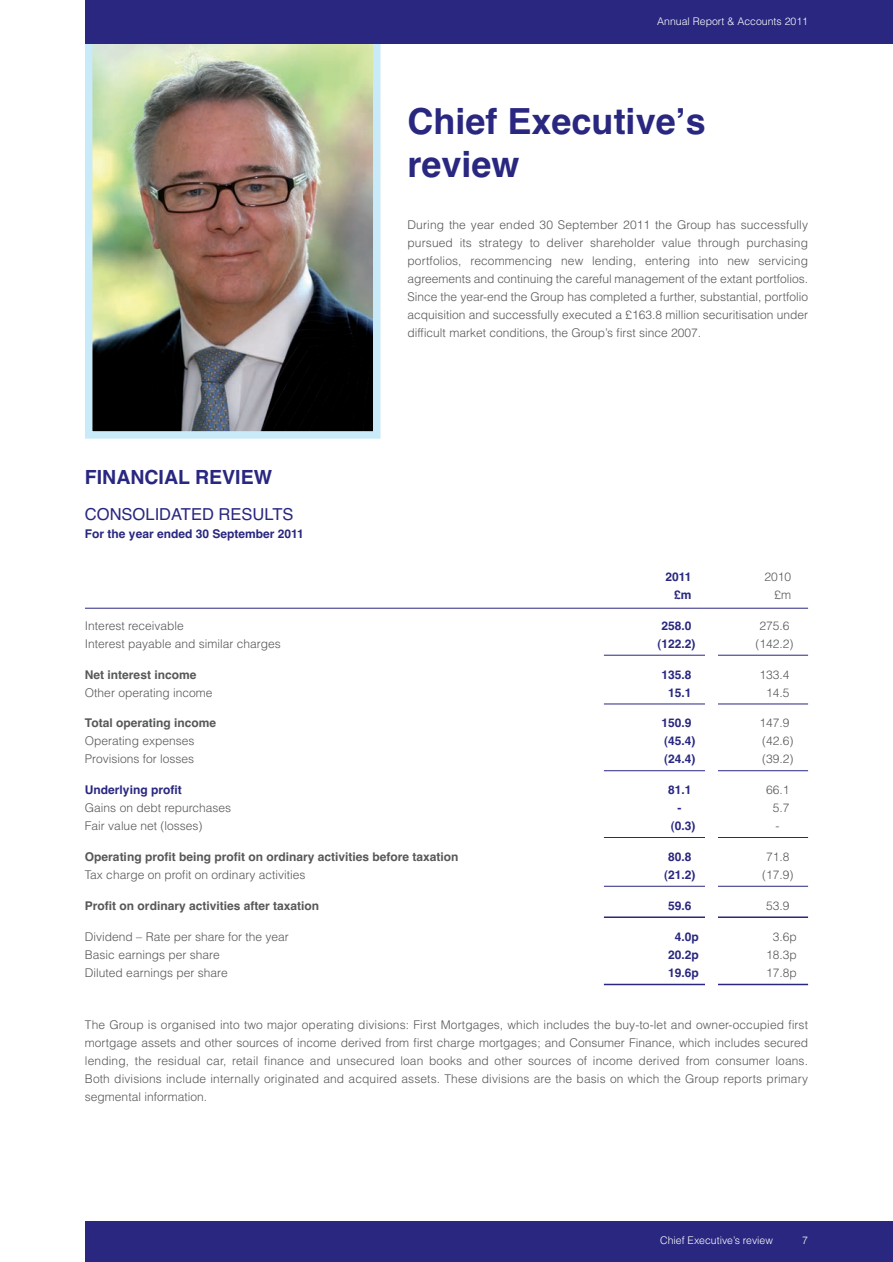
<style>
.page{position:relative;width:893px;height:1262px;background:#fff}
.page>*{position:absolute;margin:0;border:0;box-sizing:border-box;transform-origin:0 0}
.t1{font:700 36px/43.2px "Helvetica";color:#292780}
.t2{font:700 19.5px "Helvetica";color:#292780}
.t3{font:16.5px "Helvetica";color:#292780}
.t4{font:300 12px/18px "Helvetica";color:#57585a;text-align:justify}
.t5{font:700 12px "Helvetica";color:#57585a}
.t6{font:700 12px "Helvetica";color:#292780}
.t7{font:300 10.5px "Helvetica";color:#fff}
</style>
<div class="page">
<div style="left:85px;top:1221px;width:808px;height:41px;background:#292780"></div>
<hr style="left:85px;top:608px;width:723px;height:1px;background:#292780">
<hr style="left:604px;top:655px;width:204px;height:1px;background:#292780">
<hr style="left:604px;top:704px;width:204px;height:1px;background:#292780">
<hr style="left:604px;top:770px;width:204px;height:1px;background:#292780">
<hr style="left:604px;top:837px;width:204px;height:1px;background:#292780">
<hr style="left:604px;top:886px;width:204px;height:1px;background:#292780">
<hr style="left:604px;top:916px;width:204px;height:2px;background:#292780">
<hr style="left:604px;top:984px;width:204px;height:1px;background:#292780">
<img style="left:94px;top:43px;width:277px;height:387px">
<div style="left:85px;top:25px;width:295px;height:414px;border:8px solid #c9eaf8"></div>
<div style="left:85px;top:0;width:808px;height:43px;background:#292780"></div>
<div style="left:705px;top:634px;width:12px;height:380px;background:#fff"></div>
<p class="t7" style="left:657px;top:18px;width:152px">Annual Report &amp; Accounts 2011</p>
<h1 class="t1" style="left:407px;top:103px;width:300px">Chief Executiveʼs review</h1>
<h2 class="t2" style="left:85px;top:470px;width:189px">FINANCIAL REVIEW</h2>
<h3 class="t3" style="left:85px;top:508px;width:210px">CONSOLIDATED RESULTS</h3>
<p class="t6" style="left:85px;top:529px;width:220px">For the year ended 30 September 2011</p>
<p class="t4" style="left:407px;top:217px;width:402px">During the year ended 30 September 2011 the Group has successfully pursued its strategy to deliver shareholder value through purchasing portfolios, recommencing new lending, entering into new servicing agreements and continuing the careful management of the extant portfolios.<br>Since the year-end the Group has completed a further, substantial, portfolio acquisition and successfully executed a £163.8 million securitisation under difficult market conditions, the Group’s first since 2007.</p>
<p class="t6" style="left:665px;top:572px;width:28px">2011</p>
<p class="t4" style="left:764px;top:569px;width:28px">2010</p>
<p class="t6" style="left:674px;top:590px;width:19px">£m</p>
<p class="t4" style="left:774px;top:587px;width:18px">£m</p>
<p class="t4" style="left:85px;top:618px;width:100px">Interest receivable</p>
<p class="t6" style="left:661px;top:621px;width:32px">258.0</p>
<p class="t4" style="left:759px;top:618px;width:32px">275.6</p>
<p class="t4" style="left:85px;top:636px;width:197px">Interest payable and similar charges</p>
<p class="t6" style="left:657px;top:639px;width:40px">(122.2)</p>
<p class="t4" style="left:755px;top:636px;width:40px">(142.2)</p>
<p class="t5" style="left:85px;top:670px;width:113px">Net interest income</p>
<p class="t6" style="left:661px;top:670px;width:32px">135.8</p>
<p class="t4" style="left:759px;top:667px;width:32px">133.4</p>
<p class="t4" style="left:85px;top:685px;width:129px">Other operating income</p>
<p class="t6" style="left:668px;top:688px;width:25px">15.1</p>
<p class="t4" style="left:766px;top:685px;width:25px">14.5</p>
<p class="t5" style="left:85px;top:719px;width:133px">Total operating income</p>
<p class="t6" style="left:661px;top:719px;width:32px">150.9</p>
<p class="t4" style="left:759px;top:715px;width:32px">147.9</p>
<p class="t4" style="left:85px;top:733px;width:111px">Operating expenses</p>
<p class="t6" style="left:664px;top:737px;width:33px">(45.4)</p>
<p class="t4" style="left:762px;top:733px;width:33px">(42.6)</p>
<p class="t4" style="left:85px;top:751px;width:111px">Provisions for losses</p>
<p class="t6" style="left:664px;top:755px;width:33px">(24.4)</p>
<p class="t4" style="left:762px;top:751px;width:33px">(39.2)</p>
<p class="t6" style="left:85px;top:785px;width:98px">Underlying profit</p>
<p class="t6" style="left:668px;top:785px;width:25px">81.1</p>
<p class="t4" style="left:766px;top:782px;width:25px">66.1</p>
<p class="t4" style="left:85px;top:800px;width:148px">Gains on debt repurchases</p>
<p class="t6" style="left:677px;top:803px;width:5px">-</p>
<p class="t4" style="left:773px;top:800px;width:18px">5.7</p>
<p class="t4" style="left:85px;top:818px;width:119px">Fair value net (losses)</p>
<p class="t6" style="left:670px;top:821px;width:26px">(0.3)</p>
<p class="t4" style="left:775px;top:818px;width:5px">-</p>
<p class="t5" style="left:85px;top:852px;width:375px">Operating profit being profit on ordinary activities before taxation</p>
<p class="t6" style="left:668px;top:852px;width:25px">80.8</p>
<p class="t4" style="left:766px;top:849px;width:25px">71.8</p>
<p class="t4" style="left:85px;top:867px;width:222px">Tax charge on profit on ordinary activities</p>
<p class="t6" style="left:664px;top:870px;width:33px">(21.2)</p>
<p class="t4" style="left:762px;top:867px;width:33px">(17.9)</p>
<p class="t5" style="left:85px;top:901px;width:236px">Profit on ordinary activities after taxation</p>
<p class="t6" style="left:668px;top:901px;width:25px">59.6</p>
<p class="t4" style="left:766px;top:898px;width:25px">53.9</p>
<p class="t4" style="left:85px;top:928px;width:205px">Dividend – Rate per share for the year</p>
<p class="t6" style="left:674px;top:932px;width:26px">4.0p</p>
<p class="t4" style="left:773px;top:928px;width:26px">3.6p</p>
<p class="t4" style="left:85px;top:946px;width:136px">Basic earnings per share</p>
<p class="t6" style="left:668px;top:950px;width:32px">20.2p</p>
<p class="t4" style="left:766px;top:946px;width:32px">18.3p</p>
<p class="t4" style="left:85px;top:964px;width:144px">Diluted earnings per share</p>
<p class="t6" style="left:668px;top:968px;width:32px">19.6p</p>
<p class="t4" style="left:766px;top:964px;width:32px">17.8p</p>
<p class="t4" style="left:85px;top:1016px;width:724px">The Group is organised into two major operating divisions: First Mortgages, which includes the buy-to-let and owner-occupied first mortgage assets and other sources of income derived from first charge mortgages; and Consumer Finance, which includes secured lending, the residual car, retail finance and unsecured loan books and other sources of income derived from consumer loans.<br>Both divisions include internally originated and acquired assets. These divisions are the basis on which the Group reports primary segmental information.</p>
<p class="t7" style="left:660px;top:1236px;width:114px">Chief Executive’s review</p>
<p class="t7" style="left:802px;top:1236px;width:7px">7</p>
</div>
